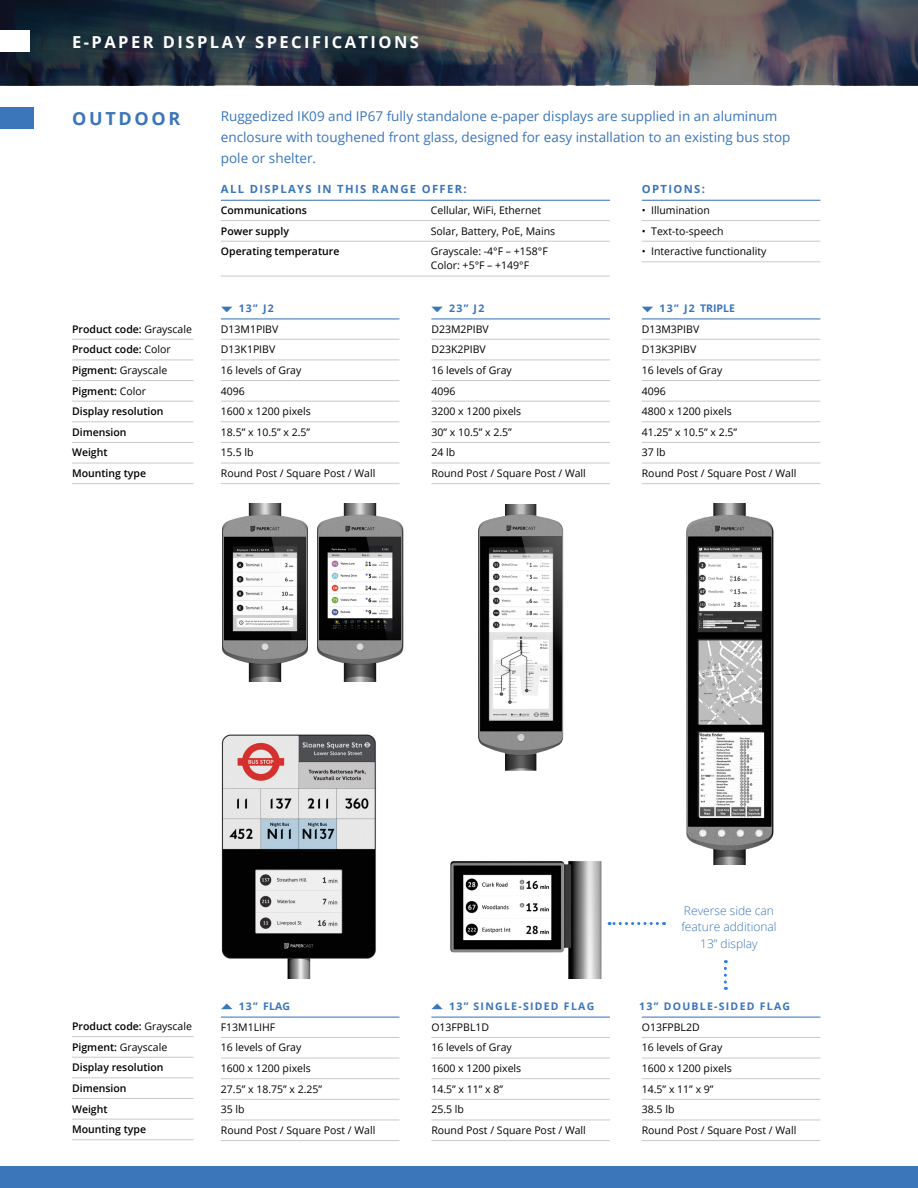
<style>
.page{position:relative;width:918px;height:1188px;background:#fff}
.page>*{position:absolute;margin:0;border:0;box-sizing:border-box;transform-origin:0 0}
.t1{font:700 18px "Open Sans";letter-spacing:.15em;color:#3b75ba}
.t2{font:700 16.5px "Open Sans";letter-spacing:.15em;color:#fff}
.t3{font:13.5px/21px "Open Sans";color:#3b75ba}
.t4{font:300 12px/16.5px "Open Sans";color:#3b75ba;text-align:center}
.t5{font:700 11.25px "Open Sans";letter-spacing:.12em;color:#3b75ba}
.t6{font:10.5px/20.7px "Open Sans";color:#000}
.t7{font:600 10.5px/20.7px "Open Sans";color:#000}
.t8{font:700 10.5px "Open Sans";letter-spacing:.12em;color:#3b75ba}
.t9{font:700 10.5px "Open Sans";color:#3b75ba}
.s1{font-weight:400}
</style>
<div class="page">
<svg style="left:0;top:0;width:918px;height:85px;background:#3e424b"></svg>
<img style="left:222px;top:504px;width:86px;height:177px">
<img style="left:317px;top:504px;width:86px;height:177px">
<div style="left:0;top:107px;width:34px;height:21px;background:#3b75ba"></div>
<hr style="left:72px;top:339px;width:121px;height:1px;background:#c7c9cd">
<hr style="left:72px;top:360px;width:121px;height:1px;background:#c7c9cd">
<hr style="left:72px;top:380px;width:121px;height:1px;background:#c7c9cd">
<hr style="left:72px;top:401px;width:121px;height:1px;background:#c7c9cd">
<hr style="left:72px;top:422px;width:121px;height:1px;background:#c7c9cd">
<hr style="left:72px;top:442px;width:121px;height:1px;background:#c7c9cd">
<hr style="left:72px;top:463px;width:121px;height:1px;background:#c7c9cd">
<hr style="left:72px;top:483px;width:121px;height:1px;background:#c7c9cd">
<hr style="left:221px;top:318px;width:178px;height:1px;background:#3b75ba">
<hr style="left:221px;top:339px;width:178px;height:1px;background:#c7c9cd">
<hr style="left:221px;top:360px;width:178px;height:1px;background:#c7c9cd">
<hr style="left:221px;top:380px;width:178px;height:1px;background:#c7c9cd">
<hr style="left:221px;top:401px;width:178px;height:1px;background:#c7c9cd">
<hr style="left:221px;top:422px;width:178px;height:1px;background:#c7c9cd">
<hr style="left:221px;top:442px;width:178px;height:1px;background:#c7c9cd">
<hr style="left:221px;top:463px;width:178px;height:1px;background:#c7c9cd">
<hr style="left:221px;top:483px;width:178px;height:1px;background:#c7c9cd">
<hr style="left:221px;top:200px;width:389px;height:1px;background:#3b75ba">
<hr style="left:221px;top:220px;width:389px;height:1px;background:#c7c9cd">
<hr style="left:221px;top:241px;width:389px;height:1px;background:#c7c9cd">
<hr style="left:221px;top:276px;width:389px;height:1px;background:#c7c9cd">
<hr style="left:642px;top:200px;width:178px;height:1px;background:#3b75ba">
<hr style="left:642px;top:220px;width:178px;height:1px;background:#c7c9cd">
<hr style="left:642px;top:241px;width:178px;height:1px;background:#c7c9cd">
<hr style="left:642px;top:262px;width:178px;height:1px;background:#c7c9cd">
<hr style="left:431px;top:318px;width:179px;height:1px;background:#3b75ba">
<hr style="left:431px;top:339px;width:179px;height:1px;background:#c7c9cd">
<hr style="left:431px;top:360px;width:179px;height:1px;background:#c7c9cd">
<hr style="left:431px;top:380px;width:179px;height:1px;background:#c7c9cd">
<hr style="left:431px;top:401px;width:179px;height:1px;background:#c7c9cd">
<hr style="left:431px;top:422px;width:179px;height:1px;background:#c7c9cd">
<hr style="left:431px;top:442px;width:179px;height:1px;background:#c7c9cd">
<hr style="left:431px;top:463px;width:179px;height:1px;background:#c7c9cd">
<hr style="left:431px;top:483px;width:179px;height:1px;background:#c7c9cd">
<hr style="left:642px;top:318px;width:178px;height:1px;background:#3b75ba">
<hr style="left:642px;top:339px;width:178px;height:1px;background:#c7c9cd">
<hr style="left:642px;top:360px;width:178px;height:1px;background:#c7c9cd">
<hr style="left:642px;top:380px;width:178px;height:1px;background:#c7c9cd">
<hr style="left:642px;top:401px;width:178px;height:1px;background:#c7c9cd">
<hr style="left:642px;top:422px;width:178px;height:1px;background:#c7c9cd">
<hr style="left:642px;top:442px;width:178px;height:1px;background:#c7c9cd">
<hr style="left:642px;top:463px;width:178px;height:1px;background:#c7c9cd">
<hr style="left:642px;top:483px;width:178px;height:1px;background:#c7c9cd">
<img style="left:478px;top:504px;width:85px;height:267px">
<img style="left:686px;top:504px;width:88px;height:361px">
<hr style="left:221px;top:1017px;width:178px;height:1px;background:#3b75ba">
<hr style="left:221px;top:1037px;width:178px;height:1px;background:#c7c9cd">
<hr style="left:221px;top:1058px;width:178px;height:1px;background:#c7c9cd">
<hr style="left:221px;top:1078px;width:178px;height:1px;background:#c7c9cd">
<hr style="left:221px;top:1099px;width:178px;height:1px;background:#c7c9cd">
<hr style="left:221px;top:1120px;width:178px;height:1px;background:#c7c9cd">
<hr style="left:221px;top:1140px;width:178px;height:1px;background:#c7c9cd">
<hr style="left:431px;top:1017px;width:179px;height:1px;background:#3b75ba">
<hr style="left:431px;top:1037px;width:179px;height:1px;background:#c7c9cd">
<hr style="left:431px;top:1058px;width:179px;height:1px;background:#c7c9cd">
<hr style="left:431px;top:1078px;width:179px;height:1px;background:#c7c9cd">
<hr style="left:431px;top:1099px;width:179px;height:1px;background:#c7c9cd">
<hr style="left:431px;top:1120px;width:179px;height:1px;background:#c7c9cd">
<hr style="left:431px;top:1140px;width:179px;height:1px;background:#c7c9cd">
<hr style="left:642px;top:1017px;width:178px;height:1px;background:#3b75ba">
<hr style="left:642px;top:1037px;width:178px;height:1px;background:#c7c9cd">
<hr style="left:642px;top:1058px;width:178px;height:1px;background:#c7c9cd">
<hr style="left:642px;top:1078px;width:178px;height:1px;background:#c7c9cd">
<hr style="left:642px;top:1099px;width:178px;height:1px;background:#c7c9cd">
<hr style="left:642px;top:1120px;width:178px;height:1px;background:#c7c9cd">
<hr style="left:642px;top:1140px;width:178px;height:1px;background:#c7c9cd">
<hr style="left:72px;top:1036px;width:121px;height:1px;background:#c7c9cd">
<hr style="left:72px;top:1057px;width:121px;height:1px;background:#c7c9cd">
<hr style="left:72px;top:1078px;width:121px;height:1px;background:#c7c9cd">
<hr style="left:72px;top:1098px;width:121px;height:1px;background:#c7c9cd">
<hr style="left:72px;top:1119px;width:121px;height:1px;background:#c7c9cd">
<hr style="left:72px;top:1139px;width:121px;height:1px;background:#c7c9cd">
<img style="left:221px;top:734px;width:155px;height:245px">
<img style="left:450px;top:861px;width:159px;height:118px">
<svg style="left:609px;top:922px;width:48px;height:3px"></svg>
<svg style="left:724px;top:960px;width:3px;height:30px"></svg>
<div style="left:0;top:1167px;width:918px;height:21px;background:#3b75ba"></div>
<div style="left:0;top:31px;width:30px;height:21px;background:#fff"></div>
<h2 class="t2" style="left:72px;top:30px;width:349px">E-PAPER DISPLAY SPECIFICATIONS</h2>
<h1 class="t1" style="left:72px;top:105px;width:110px">OUTDOOR</h1>
<p class="t3" style="left:221px;top:105px;width:571px">Ruggedized IK09 and IP67 fully standalone e-paper displays are supplied in an aluminum enclosure with toughened front glass, designed for easy installation to an existing bus stop pole or shelter.</p>
<p class="t7" style="left:72px;top:318px;width:121px">Product code: <span class="s1">Grayscale<br></span>Product code: <span class="s1">Color<br></span>Pigment: <span class="s1">Grayscale<br></span>Pigment: <span class="s1">Color<br></span>Display resolution<br>Dimension<br>Weight<br>Mounting type</p>
<p class="t5" style="left:221px;top:181px;width:247px">ALL DISPLAYS IN THIS RANGE OFFER:</p>
<p class="t7" style="left:221px;top:200px;width:87px">Communications</p>
<p class="t6" style="left:431px;top:200px;width:112px">Cellular, WiFi, Ethernet</p>
<p class="t7" style="left:221px;top:220px;width:70px">Power supply</p>
<p class="t6" style="left:431px;top:220px;width:126px">Solar, Battery, PoE, Mains</p>
<p class="t7" style="left:221px;top:241px;width:120px">Operating temperature</p>
<p class="t6" style="left:431px;top:244px;width:118px;line-height:14.2px">Grayscale: -4°F – +158°F<br>Color: +5°F – +149°F</p>
<p class="t8" style="left:239px;top:301px;width:37px">13” J2</p>
<p class="t6" style="left:221px;top:318px;width:156px">D13M1PIBV<br>D13K1PIBV<br>16 levels of Gray<br>4096<br>1600 x 1200 pixels<br>18.5” x 10.5” x 2.5”<br>15.5 lb<br>Round Post / Square Post / Wall</p>
<p class="t8" style="left:449px;top:301px;width:37px">23” J2</p>
<p class="t6" style="left:431px;top:318px;width:156px">D23M2PIBV<br>D23K2PIBV<br>16 levels of Gray<br>4096<br>3200 x 1200 pixels<br>30” x 10.5” x 2.5”<br>24 lb<br>Round Post / Square Post / Wall</p>
<p class="t5" style="left:642px;top:181px;width:65px">OPTIONS:</p>
<p class="t6" style="left:642px;top:200px;width:69px">• Illumination</p>
<p class="t6" style="left:642px;top:220px;width:83px">• Text-to-speech</p>
<p class="t6" style="left:642px;top:241px;width:126px">• Interactive functionality</p>
<p class="t9" style="left:660px;top:301px;width:77px">13” J2 TRIPLE</p>
<p class="t6" style="left:642px;top:318px;width:156px">D13M3PIBV<br>D13K3PIBV<br>16 levels of Gray<br>4096<br>4800 x 1200 pixels<br>41.25” x 10.5” x 2.5”<br>37 lb<br>Round Post / Square Post / Wall</p>
<p class="t7" style="left:72px;top:1016px;width:121px">Product code: <span class="s1">Grayscale<br></span>Pigment: <span class="s1">Grayscale<br></span>Display resolution<br>Dimension<br>Weight<br>Mounting type</p>
<p class="t8" style="left:239px;top:999px;width:53px">13” FLAG</p>
<p class="t6" style="left:221px;top:1016px;width:156px">F13M1LIHF<br>16 levels of Gray<br>1600 x 1200 pixels<br>27.5” x 18.75” x 2.25”<br>35 lb<br>Round Post / Square Post / Wall</p>
<p class="t8" style="left:449px;top:999px;width:147px">13” SINGLE-SIDED FLAG</p>
<p class="t6" style="left:431px;top:1016px;width:156px">O13FPBL1D<br>16 levels of Gray<br>1600 x 1200 pixels<br>14.5” x 11” x 8”<br>25.5 lb<br>Round Post / Square Post / Wall</p>
<p class="t4" style="left:681px;top:902px;width:97px">Reverse side can feature additional<br>13” display</p>
<p class="t8" style="left:639px;top:999px;width:152px">13” DOUBLE-SIDED FLAG</p>
<p class="t6" style="left:642px;top:1016px;width:156px">O13FPBL2D<br>16 levels of Gray<br>1600 x 1200 pixels<br>14.5” x 11” x 9”<br>38.5 lb<br>Round Post / Square Post / Wall</p>
</div>
